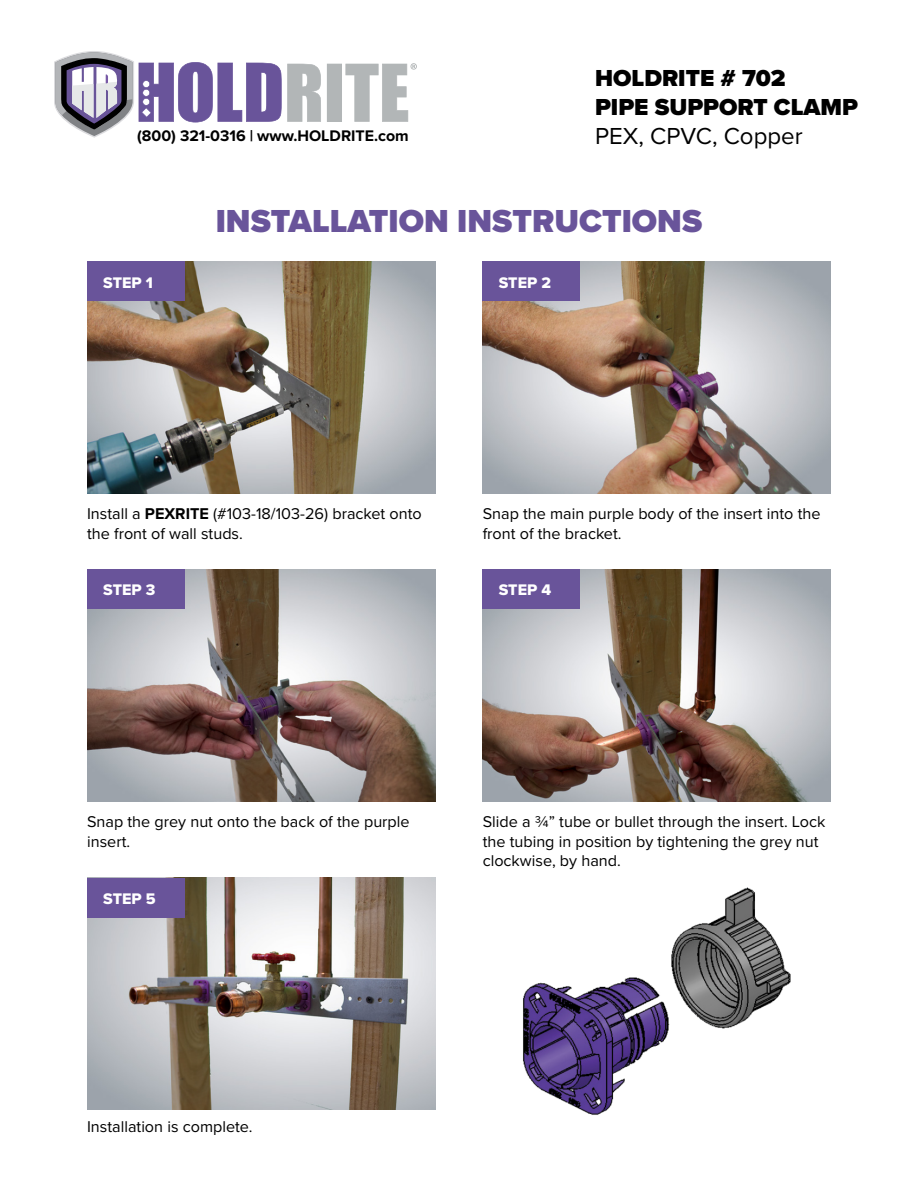
<style>
.page{position:relative;width:918px;height:1188px;background:#fff}
.page>*{position:absolute;margin:0;border:0;box-sizing:border-box;transform-origin:0 0}
.t1{font:900 33px "Proxima Nova";color:#69549a}
.t2{font:900 24px/28.8px "Proxima Nova";color:#000}
.t3{font:24px "Proxima Nova";color:#000}
.t4{font:16.2px/19.5px "Proxima Nova";color:#000}
.t5{font:700 15.9px "Proxima Nova";color:#000}
.t6{font:15.9px "Proxima Nova Extrabld";color:#fff}
.s1{font-weight:700}
</style>
<div class="page">
<svg style="left:54px;top:51px;width:267px;height:87px"></svg>
<svg style="left:327px;top:63px;width:90px;height:59px"></svg>
<img style="left:87px;top:262px;width:348px;height:232px">
<img style="left:87px;top:569px;width:348px;height:233px">
<img style="left:87px;top:878px;width:348px;height:232px">
<img style="left:483px;top:262px;width:348px;height:232px">
<img style="left:483px;top:569px;width:348px;height:233px">
<div style="left:87px;top:262px;width:97px;height:39px;background:#69549a"></div>
<div style="left:87px;top:569px;width:97px;height:40px;background:#69549a"></div>
<div style="left:87px;top:878px;width:97px;height:40px;background:#69549a"></div>
<div style="left:483px;top:262px;width:97px;height:39px;background:#69549a"></div>
<div style="left:483px;top:569px;width:97px;height:40px;background:#69549a"></div>
<img style="left:523px;top:887px;width:268px;height:228px">
<p class="t5" style="left:137px;top:126px;width:273px">(800) 321-0316 | www.HOLDRITE.com</p>
<h2 class="t2" style="left:595px;top:65px;width:265px">HOLDRITE # 702<br>PIPE SUPPORT CLAMP</h2>
<h2 class="t3" style="left:595px;top:122px;width:209px">PEX, CPVC, Copper</h2>
<p class="t6" style="left:103px;top:273px;width:51px">STEP 1</p>
<h1 class="t1" style="left:216px;top:201px;width:488px">INSTALLATION INSTRUCTIONS</h1>
<p class="t6" style="left:499px;top:273px;width:54px">STEP 2</p>
<p class="t4" style="left:87px;top:504px;width:336px">Install a <span class="s1">PEXRITE</span> (#103-18/103-26) bracket onto the front of wall studs.</p>
<p class="t6" style="left:103px;top:581px;width:54px">STEP 3</p>
<p class="t4" style="left:483px;top:504px;width:339px">Snap the main purple body of the insert into the front of the bracket.</p>
<p class="t6" style="left:499px;top:581px;width:54px">STEP 4</p>
<p class="t4" style="left:87px;top:812px;width:324px">Snap the grey nut onto the back of the purple insert.</p>
<p class="t6" style="left:103px;top:889px;width:54px">STEP 5</p>
<p class="t4" style="left:483px;top:812px;width:344px">Slide a ¾” tube or bullet through the insert. Lock the tubing in position by tightening the grey nut clockwise, by hand.</p>
<p class="t4" style="left:87px;top:1117px;width:167px">Installation is complete.</p>
</div>
